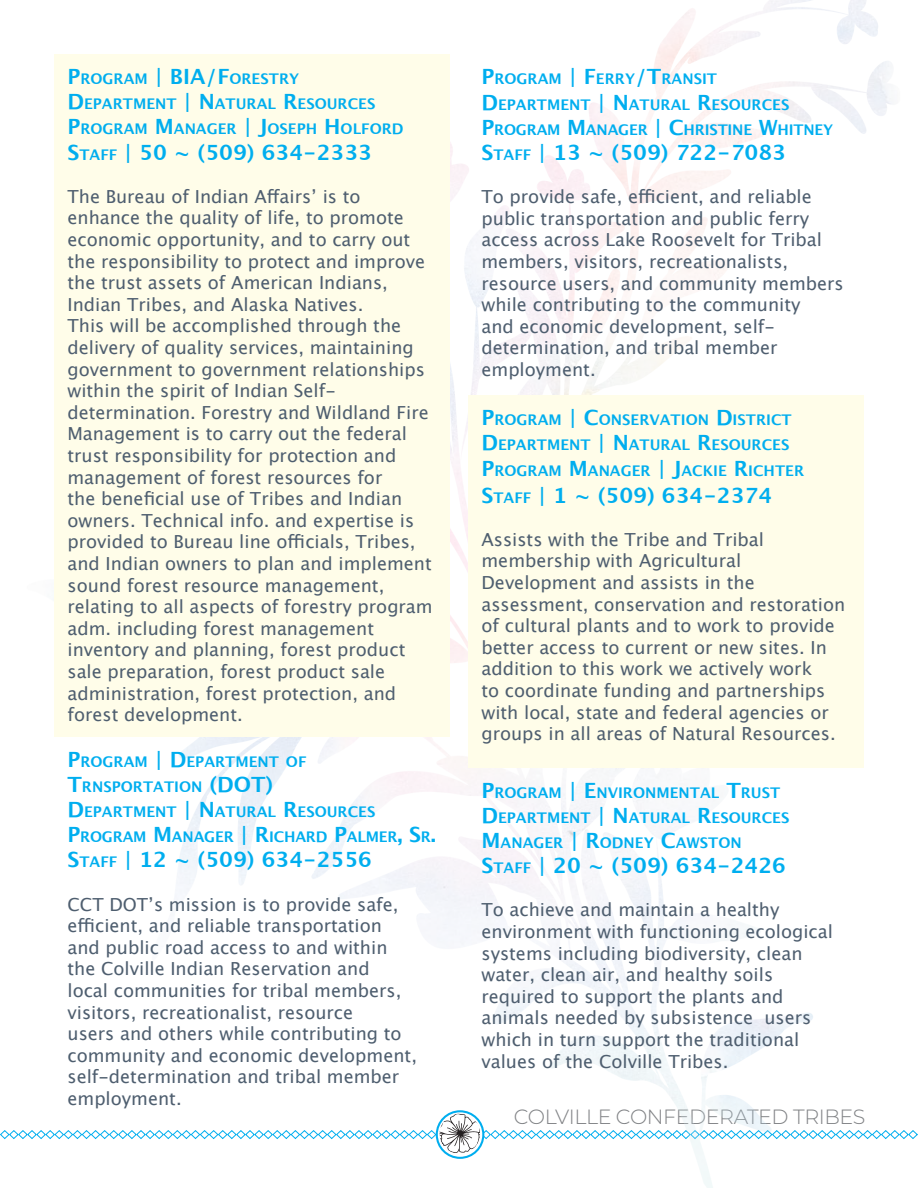
<style>
.page{position:relative;width:918px;height:1188px;background:#fff}
.page>*{position:absolute;margin:0;border:0;box-sizing:border-box;transform-origin:0 0}
.t1{font:700 21px "Lucida Grande";color:#00aeef}
.t2{font:300 20.55px "Montserrat";letter-spacing:-.02em;color:#808285}
.t3{font:18px/21.6px "Lucida Grande";color:#4e5e6f}
.t4{font:700 14.7px/25.2px "Lucida Grande";color:#00aeef}
.s1{font-size:21px}
.s2{font-size:14.7px}
</style>
<div class="page">
<img style="left:0;top:0;width:918px;height:1188px">
<div style="left:54px;top:54px;width:396px;height:683px;background:#fffde9"></div>
<div style="left:468px;top:395px;width:396px;height:372px;background:#fffde9"></div>
<p class="t4" style="left:68px;top:66px;width:233px"><span class="s1">P</span>ROGRAM <span class="s1">| BIA/F</span>ORESTRY</p>
<p class="t4" style="left:68px;top:91px;width:308px"><span class="s1">D</span>EPARTMENT <span class="s1">| N</span> ATURAL <span class="s1">R</span>ESOURCES</p>
<p class="t4" style="left:68px;top:116px;width:336px"><span class="s1">P</span>ROGRAM <span class="s1">M</span>ANAGER <span class="s1">| J</span>OSEPH <span class="s1">H</span>OLFORD</p>
<p class="t1" style="left:68px;top:135px;width:306px">S<span class="s2">TAFF</span> | 50 ~ (509) 634-2333</p>
<p class="t3" style="left:68px;top:186px;width:363px">The Bureau of Indian Affairs’ is to enhance the quality of life, to promote economic opportunity, and to carry out the responsibility to protect and improve the trust assets of American Indians, Indian Tribes, and Alaska Natives.<br>This will be accomplished through the delivery of quality services, maintaining government to government relationships within the spirit of Indian Self&shy;determination. Forestry and Wildland Fire</p>
<p class="t3" style="left:68px;top:423px;width:367px">Management is to carry out the federal trust responsibility for protection and management of forest resources for<br>the beneficial use of Tribes and Indian owners. Technical info. and expertise is provided to Bureau line officials, Tribes, and Indian owners to plan and implement sound forest resource management, relating to all aspects of forestry program adm. including forest management inventory and planning, forest product sale preparation, forest product sale administration, forest protection, and forest development.</p>
<p class="t4" style="left:68px;top:749px;width:241px"><span class="s1">P</span>ROGRAM <span class="s1">| D</span>EPARTMENT OF<br><span class="s1">T</span>RNSPORTATION <span class="s1">(DOT)</span></p>
<p class="t4" style="left:68px;top:799px;width:308px"><span class="s1">D</span>EPARTMENT <span class="s1">| N</span> ATURAL <span class="s1">R</span>ESOURCES</p>
<p class="t4" style="left:68px;top:824px;width:370px"><span class="s1">P</span>ROGRAM <span class="s1">M</span> ANAGER <span class="s1">| R</span>ICHARD <span class="s1">P</span>ALMER<span class="s1">, S</span>R<span class="s1">.</span></p>
<p class="t1" style="left:68px;top:843px;width:306px">S<span class="s2">TAFF</span> | 12 ~ (509) 634-2556</p>
<p class="t3" style="left:68px;top:893px;width:351px">CCT DOT’s mission is to provide safe, efficient, and reliable transportation and public road access to and within the Colville Indian Reservation and<br>local communities for tribal members, visitors, recreationalist, resource<br>users and others while contributing to community and economic development, self-determination and tribal member employment.</p>
<p class="t4" style="left:482px;top:66px;width:237px"><span class="s1">P</span>ROGRAM <span class="s1">| F</span>ERRY<span class="s1">/T</span>RANSIT</p>
<p class="t4" style="left:482px;top:92px;width:308px"><span class="s1">D</span>EPARTMENT <span class="s1">| N</span> ATURAL <span class="s1">R</span>ESOURCES</p>
<p class="t4" style="left:482px;top:117px;width:353px"><span class="s1">P</span>ROGRAM <span class="s1">M</span>ANAGER <span class="s1">| C</span>H RISTINE <span class="s1">W</span>H ITNEY</p>
<p class="t1" style="left:482px;top:135px;width:306px">S<span class="s2">TAFF</span> | 13 ~ (509) 722-7083</p>
<p class="t3" style="left:482px;top:186px;width:364px">To provide safe, efficient, and reliable public transportation and public ferry access across Lake Roosevelt for Tribal members, visitors, recreationalists, resource users, and community members while contributing to the community<br>and economic development, self&shy;determination, and tribal member employment.</p>
<p class="t4" style="left:482px;top:407px;width:312px"><span class="s1">P</span>ROGRAM <span class="s1">| C</span>ONSERVATION <span class="s1">D</span>ISTRICT</p>
<p class="t4" style="left:482px;top:432px;width:308px"><span class="s1">D</span>EPARTMENT <span class="s1">| N</span> ATURAL <span class="s1">R</span>ESOURCES</p>
<p class="t4" style="left:482px;top:458px;width:324px"><span class="s1">P</span>ROGRAM <span class="s1">M</span>ANAGER <span class="s1">| J</span>ACKIE <span class="s1">R</span>ICHTER</p>
<p class="t1" style="left:482px;top:478px;width:292px">S<span class="s2">TAFF</span> | 1 ~ (509) 634-2374</p>
<p class="t3" style="left:482px;top:529px;width:365px">Assists with the Tribe and Tribal membership with Agricultural Development and assists in the assessment, conservation and restoration of cultural plants and to work to provide better access to current or new sites. In addition to this work we actively work<br>to coordinate funding and partnerships with local, state and federal agencies or groups in all areas of Natural Resources.</p>
<p class="t4" style="left:482px;top:780px;width:300px"><span class="s1">P</span>ROGRAM <span class="s1">| E</span> NVIRONMENTAL <span class="s1">T</span>RUST</p>
<p class="t4" style="left:482px;top:805px;width:308px"><span class="s1">D</span>EPARTMENT <span class="s1">| N</span> ATURAL <span class="s1">R</span>ESOURCES</p>
<p class="t4" style="left:482px;top:830px;width:262px"><span class="s1">M</span> ANAGER <span class="s1">| R</span>ODNEY <span class="s1">C</span>AWSTON</p>
<p class="t1" style="left:482px;top:849px;width:306px">S<span class="s2">TAFF</span> | 20 ~ (509) 634-2426</p>
<p class="t3" style="left:482px;top:899px;width:353px">To achieve and maintain a healthy environment with functioning ecological systems including biodiversity, clean water, clean air, and healthy soils required to support the plants and animals needed by subsistence users which in turn support the traditional values of the Colville Tribes.</p>
<p class="t2" style="left:514px;top:1102px;width:353px">COLVILLE CONFEDERATED TRIBES</p>
</div>
